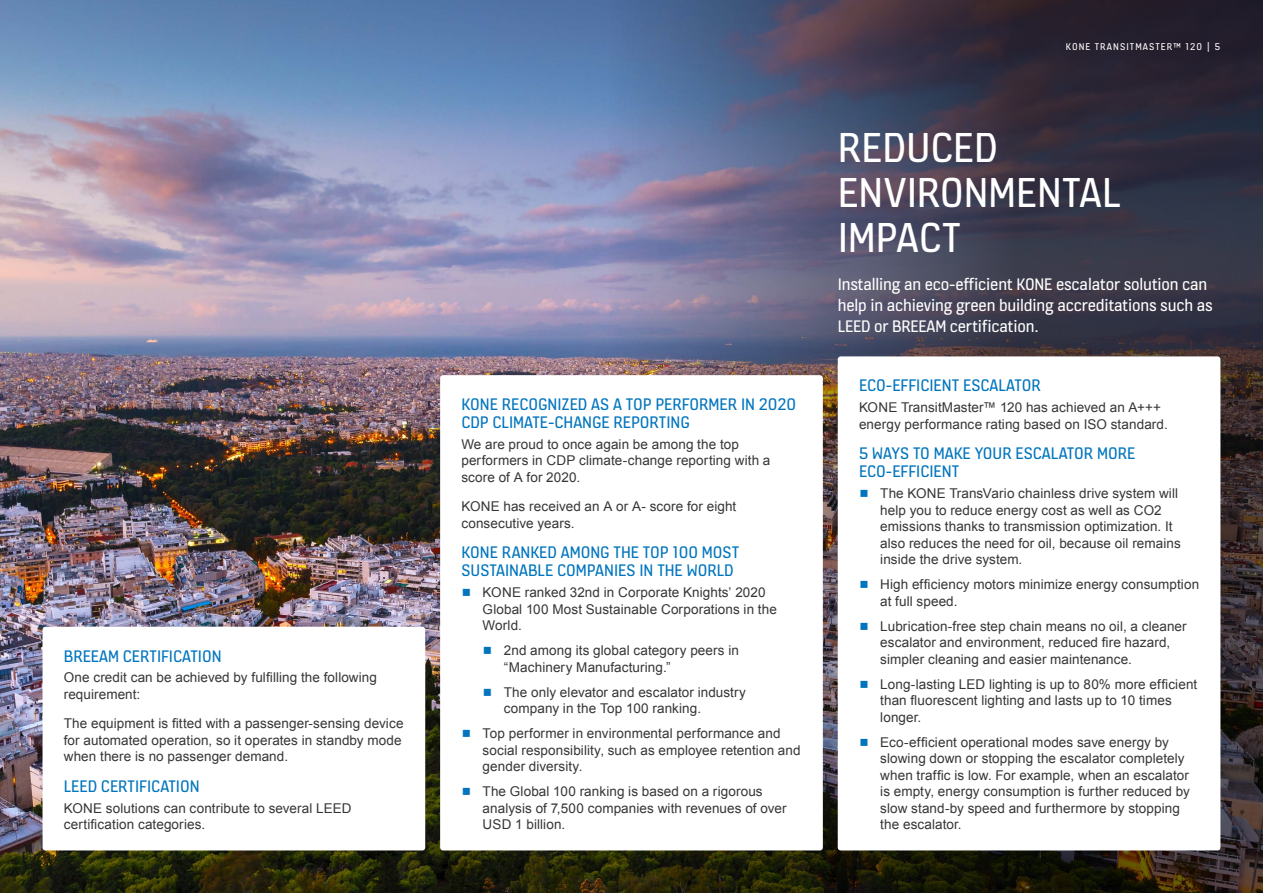
<style>
.page{position:relative;width:1263px;height:893px;background:#fff}
.page>*{position:absolute;margin:0;border:0;box-sizing:border-box;transform-origin:0 0}
.t1{font:45px/45px "KONE Information v 13";color:#fff}
.t2{font:18px/18px "KONE Information v 13";color:#0075be}
.t3{font:18px/21px "KONE Information v 13";letter-spacing:-.01em;color:#fff}
.t4{font:13.5px/16.5px "Arial";letter-spacing:.005em;color:#363636}
.t5{font:10.5px "KONE Information v 13";letter-spacing:.1em;color:#fff}
.s1{color:#0075be}
</style>
<div class="page">
<img style="left:0;top:0;width:608px;height:893px">
<img style="left:608px;top:0;width:655px;height:893px">
<div style="left:43px;top:627px;width:382px;height:223px;background:#fff;border-radius:3px"></div>
<div style="left:440px;top:375px;width:383px;height:475px;background:#fff;border-radius:3px"></div>
<div style="left:838px;top:356px;width:382px;height:494px;background:#fff;border-radius:3px"></div>
<h2 class="t2" style="left:64px;top:646px;width:159px">BREEAM CERTIFICATION</h2>
<p class="t4" style="left:64px;top:670px;width:315px">One credit can be achieved by fulfilling the following requirement:</p>
<p class="t4" style="left:64px;top:715px;width:341px">The equipment is fitted with a passenger-sensing device for automated operation, so it operates in standby mode when there is no passenger demand.</p>
<h2 class="t2" style="left:64px;top:776px;width:137px">LEED CERTIFICATION</h2>
<p class="t4" style="left:64px;top:800px;width:289px">KONE solutions can contribute to several LEED certification categories.</p>
<h2 class="t2" style="left:461px;top:394px;width:336px">KONE RECOGNIZED AS A TOP PERFORMER IN 2020<br>CDP CLIMATE-CHANGE REPORTING</h2>
<p class="t4" style="left:461px;top:436px;width:311px">We are proud to once again be among the top performers in CDP climate-change reporting with a score of A for 2020.</p>
<p class="t4" style="left:461px;top:498px;width:276px">KONE has received an A or A- score for eight consecutive years.</p>
<h2 class="t2" style="left:461px;top:543px;width:279px">KONE RANKED AMONG THE TOP 100 MOST<br>SUSTAINABLE COMPANIES IN THE WORLD</h2>
<p class="t4" style="left:483px;top:584px;width:296px;text-indent:-21px"><span class="s1">○</span> KONE ranked 32nd in Corporate Knights’ 2020<br>Global 100 Most Sustainable Corporations in the<br>World.</p>
<p class="t4" style="left:504px;top:642px;width:237px;text-indent:-21px"><span class="s1">○</span> 2nd among its global category peers in “Machinery Manufacturing.”</p>
<p class="t4" style="left:504px;top:684px;width:244px;text-indent:-21px"><span class="s1">○</span> The only elevator and escalator industry company in the Top 100 ranking.</p>
<p class="t4" style="left:483px;top:725px;width:319px;text-indent:-21px"><span class="s1">○</span> Top performer in environmental performance and social responsibility, such as employee retention and gender diversity.</p>
<p class="t4" style="left:483px;top:783px;width:305px;text-indent:-21px"><span class="s1">○</span> The Global 100 ranking is based on a rigorous analysis of 7,500 companies with revenues of over<br>USD 1 billion.</p>
<p class="t5" style="left:1066px;top:39px;width:156px">KONE TRANSITMASTER™ 120 | 5</p>
<h1 class="t1" style="left:838px;top:123px;width:285px">REDUCED<br>ENVIRONMENTAL<br>IMPACT</h1>
<h2 class="t3" style="left:838px;top:273px;width:377px">Installing an eco-efficient KONE escalator solution can help in achieving green building accreditations such as<br>LEED or BREEAM certification.</h2>
<h2 class="t2" style="left:859px;top:376px;width:183px">ECO-EFFICIENT ESCALATOR</h2>
<p class="t4" style="left:859px;top:399px;width:310px">KONE TransitMaster™ 120 has achieved an A+++ energy performance rating based on ISO standard.</p>
<h2 class="t2" style="left:859px;top:444px;width:278px">5 WAYS TO MAKE YOUR ESCALATOR MORE<br>ECO-EFFICIENT</h2>
<p class="t4" style="left:880px;top:485px;width:302px;text-indent:-21px"><span class="s1">○</span> The KONE TransVario chainless drive system will help you to reduce energy cost as well as CO2 emissions thanks to transmission optimization. It also reduces the need for oil, because oil remains inside the drive system.</p>
<p class="t4" style="left:880px;top:576px;width:320px;text-indent:-21px"><span class="s1">○</span> High efficiency motors minimize energy consumption at full speed.</p>
<p class="t4" style="left:880px;top:618px;width:308px;text-indent:-21px"><span class="s1">○</span> Lubrication-free step chain means no oil, a cleaner escalator and environment, reduced fire hazard, simpler cleaning and easier maintenance.</p>
<p class="t4" style="left:880px;top:676px;width:318px;text-indent:-21px"><span class="s1">○</span> Long-lasting LED lighting is up to 80% more efficient than fluorescent lighting and lasts up to 10 times longer.</p>
<p class="t4" style="left:880px;top:734px;width:311px;text-indent:-21px"><span class="s1">○</span> Eco-efficient operational modes save energy by slowing down or stopping the escalator completely when traffic is low. For example, when an escalator is empty, energy consumption is further reduced by slow stand-by speed and furthermore by stopping the escalator.</p>
</div>
